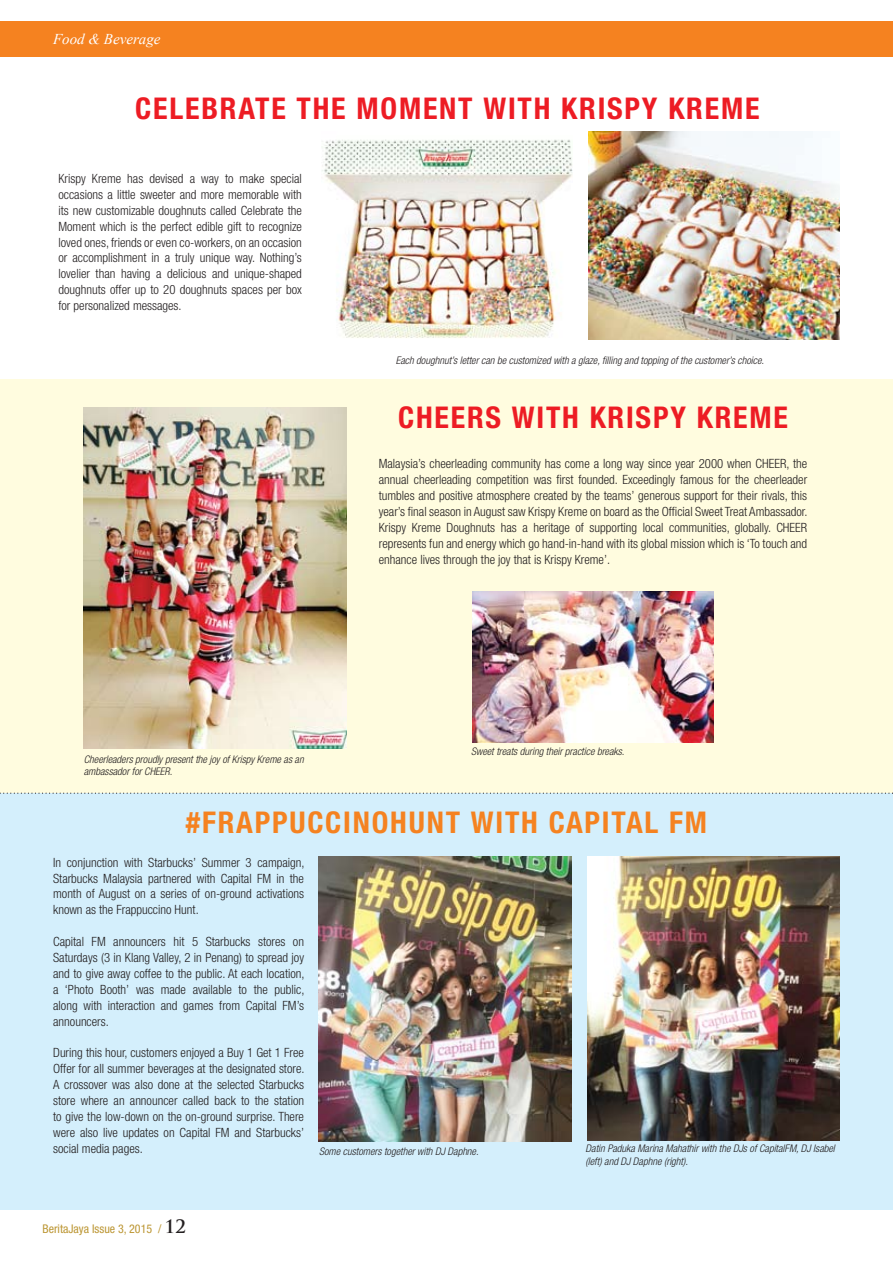
<style>
.page{position:relative;width:893px;height:1263px;background:#fff}
.page>*{position:absolute;margin:0;border:0;box-sizing:border-box;transform-origin:0 0}
.t1{font:700 condensed 30px "Helvetica Neue LT Std";letter-spacing:.06em;color:#ed1c24}
.t2{font:700 condensed 30px "Helvetica Neue LT Std";letter-spacing:.06em;color:#f58220}
.t3{font:italic 15px "Times New Roman";color:#fff}
.t4{font:300 condensed 12.75px/15.9px "Helvetica Neue LT Std";color:#231f20;text-align:justify}
.t5{font:condensed 12px "Helvetica Neue LT Std";color:#bc9633}
.t6{font:italic 300 condensed 10.5px/12.6px "Helvetica Neue LT Std";color:#231f20}
.s1{font-family:"Trajan Pro";font-weight:700;font-stretch:normal;font-size:18px;color:#231f20}
</style>
<div class="page">
<div style="left:0;top:380px;width:893px;height:424px;background:#fffcdf"></div>
<div style="left:0;top:793px;width:893px;height:417px;background:#d4effc"></div>
<div style="left:0;top:21px;width:893px;height:36px;background:#f58220"></div>
<img style="left:587px;top:856px;width:253px;height:284px">
<img style="left:319px;top:857px;width:252px;height:284px">
<svg style="left:0;top:793px;width:893px;height:1px"></svg>
<img style="left:84px;top:407px;width:262px;height:342px">
<img style="left:472px;top:591px;width:242px;height:152px">
<img style="left:322px;top:139px;width:251px;height:199px">
<img style="left:588px;top:131px;width:252px;height:208px">
<p class="t3" style="left:53px;top:31px;width:109px">Food &amp; Beverage</p>
<h1 class="t1" style="left:135px;top:90px;width:626px">CELEBRATE THE MOMENT WITH KRISPY KREME</h1>
<p class="t4" style="left:58px;top:170px;width:245px">Krispy Kreme has devised a way to make special occasions a little sweeter and more memorable with its new customizable doughnuts called Celebrate the Moment which is the perfect edible gift to recognize loved ones, friends or even co-workers, on an occasion or accomplishment in a truly unique way. Nothing’s lovelier than having a delicious and unique-shaped doughnuts offer up to 20 doughnuts spaces per box for personalized messages.</p>
<p class="t6" style="left:84px;top:753px;width:221px">Cheerleaders proudly present the joy of Krispy Kreme as an ambassador for CHEER.</p>
<p class="t6" style="left:396px;top:354px;width:370px">Each doughnut’s letter can be customized with a glaze, filling and topping of the customer’s choice.</p>
<h1 class="t1" style="left:398px;top:399px;width:391px">CHEERS WITH KRISPY KREME</h1>
<p class="t4" style="left:379px;top:456px;width:430px">Malaysia’s cheerleading community has come a long way since year 2000 when CHEER, the annual cheerleading competition was first founded. Exceedingly famous for the cheerleader tumbles and positive atmosphere created by the teams’ generous support for their rivals, this year’s final season in August saw Krispy Kreme on board as the Official Sweet Treat Ambassador.<br>Krispy Kreme Doughnuts has a heritage of supporting local communities, globally. CHEER represents fun and energy which go hand-in-hand with its global mission which is ‘To touch and enhance lives through the joy that is Krispy Kreme’.</p>
<p class="t6" style="left:471px;top:745px;width:155px">Sweet treats during their practice breaks.</p>
<h1 class="t2" style="left:186px;top:804px;width:523px">#FRAPPUCCINOHUNT WITH CAPITAL FM</h1>
<p class="t4" style="left:53px;top:854px;width:253px">In conjunction with Starbucks’ Summer 3 campaign, Starbucks Malaysia partnered with Capital FM in the month of August on a series of on-ground activations known as the Frappuccino Hunt.</p>
<p class="t4" style="left:53px;top:933px;width:253px">Capital FM announcers hit 5 Starbucks stores on Saturdays (3 in Klang Valley, 2 in Penang) to spread joy and to give away coffee to the public. At each location, a ‘Photo Booth’ was made available to the public, along with interaction and games from Capital FM’s announcers.</p>
<p class="t4" style="left:53px;top:1045px;width:253px">During this hour, customers enjoyed a Buy 1 Get 1 Free Offer for all summer beverages at the designated store.<br>A crossover was also done at the selected Starbucks store where an announcer called back to the station to give the low-down on the on-ground surprise. There were also live updates on Capital FM and Starbucks’ social media pages.</p>
<p class="t6" style="left:319px;top:1145px;width:161px">Some customers together with DJ Daphne.</p>
<p class="t5" style="left:43px;top:1222px;width:145px">BeritaJaya Issue 3, 2015 / <span class="s1">12</span></p>
<p class="t6" style="left:586px;top:1142px;width:251px">Datin Paduka Marina Mahathir with the DJs of CapitalFM, DJ Isabel (left) and DJ Daphne (right).</p>
</div>
